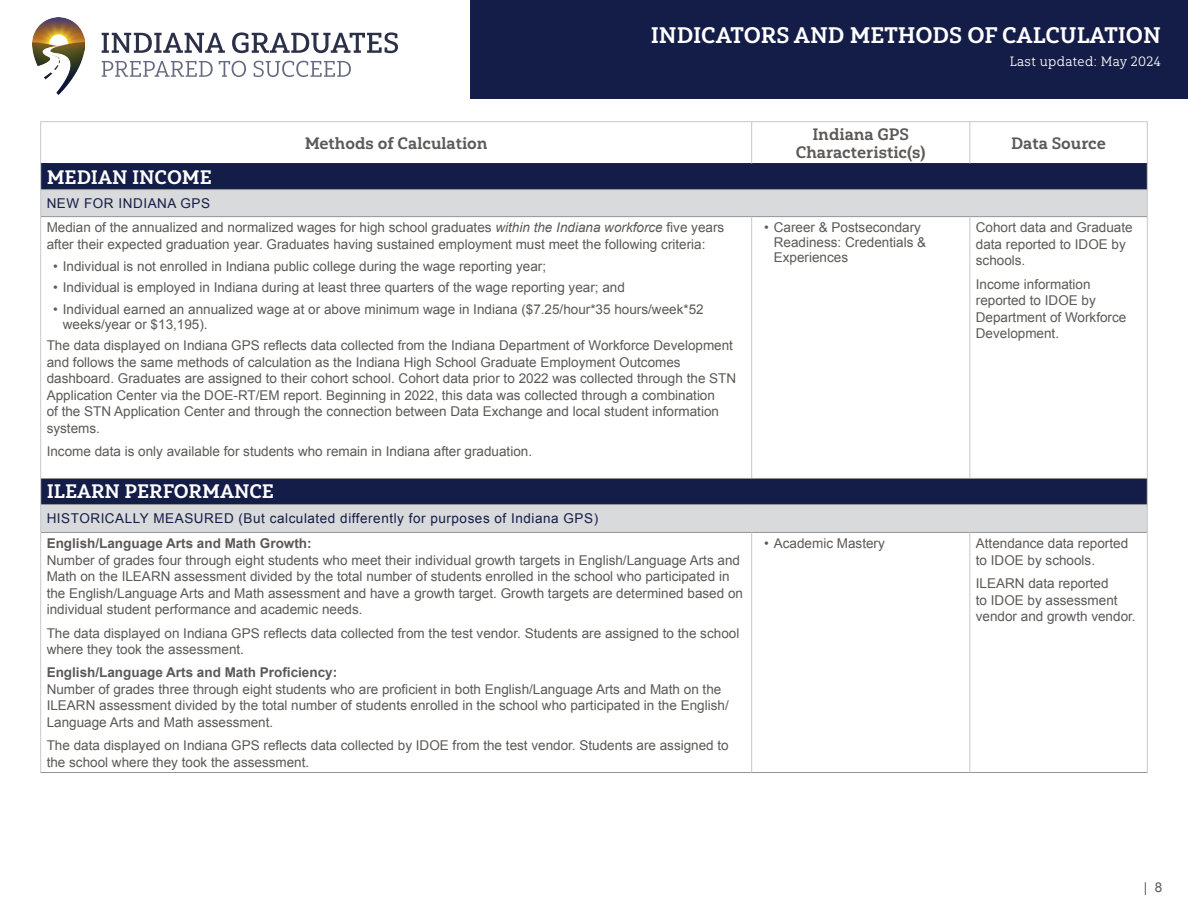
<style>
.page{position:relative;width:1188px;height:918px;background:#fff}
.page>*{position:absolute;margin:0;border:0;box-sizing:border-box;transform-origin:0 0}
.t1{font:22.5px "Yorkten Slab Nor Bol";color:#fff}
.Indicator{font:19.5px "Yorkten Slab Nor Bol";color:#fff}
.t2{font:16.5px/18px "Yorkten Slab Nor Bol";color:#5c5957;text-align:center}
.Paragraph_Text{font:13.5px/16.5px "Arial";color:#5c5957}
.Indicator-2{font:13.5px "Arial";letter-spacing:.04em;color:#141d47}
.t3{font:13.5px "Yorkten Slab Nor Boo";letter-spacing:.03em;color:#fff}
.s1{font-style:italic}
.s2{font-weight:700}
</style>
<div class="page">
<div style="left:470px;top:0;width:718px;height:99px;background:#141d47"></div>
<svg style="left:102px;top:33px;width:123px;height:20px"></svg>
<svg style="left:232px;top:32px;width:166px;height:21px"></svg>
<svg style="left:102px;top:61px;width:111px;height:16px"></svg>
<svg style="left:219px;top:61px;width:27px;height:16px"></svg>
<svg style="left:254px;top:61px;width:97px;height:16px"></svg>
<img style="left:32px;top:18px;width:53px;height:76px">
<div style="left:41px;top:164px;width:1106px;height:25px;background:#141d47"></div>
<svg style="left:41px;top:190px;width:1106px;height:342px"></svg>
<hr style="left:41px;top:189px;width:711px;height:1px;background:#939598">
<hr style="left:752px;top:189px;width:218px;height:1px;background:#939598">
<hr style="left:970px;top:189px;width:177px;height:1px;background:#939598">
<hr style="left:41px;top:216px;width:711px;height:1px;background:#939598">
<hr style="left:752px;top:216px;width:218px;height:1px;background:#939598">
<hr style="left:970px;top:216px;width:177px;height:1px;background:#939598">
<hr style="left:41px;top:504px;width:711px;height:1px;background:#939598">
<hr style="left:752px;top:504px;width:218px;height:1px;background:#939598">
<hr style="left:970px;top:504px;width:177px;height:1px;background:#939598">
<hr style="left:41px;top:532px;width:711px;height:1px;background:#939598">
<hr style="left:752px;top:532px;width:218px;height:1px;background:#939598">
<hr style="left:970px;top:532px;width:177px;height:1px;background:#939598">
<hr style="left:41px;top:478px;width:711px;height:1px;background:#939598">
<hr style="left:752px;top:478px;width:218px;height:1px;background:#939598">
<hr style="left:970px;top:478px;width:177px;height:1px;background:#939598">
<hr style="left:40px;top:772px;width:712px;height:1px;background:#939598">
<hr style="left:752px;top:772px;width:218px;height:1px;background:#939598">
<hr style="left:970px;top:772px;width:178px;height:1px;background:#939598">
<svg style="left:40px;top:164px;width:1px;height:53px"></svg>
<svg style="left:1147px;top:164px;width:1px;height:53px"></svg>
<hr style="left:40px;top:217px;width:1px;height:261px;background:#c7c8ca">
<hr style="left:751px;top:217px;width:1px;height:261px;background:#c7c8ca">
<hr style="left:970px;top:217px;width:1px;height:261px;background:#c7c8ca">
<hr style="left:1147px;top:217px;width:1px;height:261px;background:#c7c8ca">
<svg style="left:40px;top:478px;width:1px;height:54px"></svg>
<svg style="left:1147px;top:478px;width:1px;height:54px"></svg>
<hr style="left:40px;top:532px;width:1px;height:240px;background:#c7c8ca">
<hr style="left:751px;top:533px;width:1px;height:239px;background:#c7c8ca">
<hr style="left:970px;top:533px;width:1px;height:239px;background:#c7c8ca">
<hr style="left:1147px;top:532px;width:1px;height:240px;background:#c7c8ca">
<hr style="left:41px;top:163px;width:711px;height:1px;background:#141d47">
<hr style="left:752px;top:163px;width:218px;height:1px;background:#141d47">
<hr style="left:970px;top:163px;width:177px;height:1px;background:#141d47">
<hr style="left:40px;top:121px;width:712px;height:1px;background:#c7c8ca">
<hr style="left:40px;top:122px;width:1px;height:42px;background:#c7c8ca">
<hr style="left:752px;top:121px;width:218px;height:1px;background:#c7c8ca">
<hr style="left:751px;top:122px;width:1px;height:41px;background:#c7c8ca">
<hr style="left:970px;top:121px;width:178px;height:1px;background:#c7c8ca">
<hr style="left:970px;top:122px;width:1px;height:41px;background:#c7c8ca">
<hr style="left:1147px;top:122px;width:1px;height:42px;background:#c7c8ca">
<h1 class="t1" style="left:651px;top:21px;width:512px">INDICATORS AND METHODS OF CALCULATION</h1>
<p class="t3" style="left:1010px;top:53px;width:153px">Last updated: May 2024</p>
<p class="t2" style="left:305px;top:134px;width:184px">Methods of Calculation</p>
<p class="t2" style="left:796px;top:125px;width:131px">Indiana GPS<br>Characteristic(s)</p>
<p class="t2" style="left:1011px;top:134px;width:96px">Data Source</p>
<p class="Indicator" style="left:47px;top:165px;width:167px">MEDIAN INCOME</p>
<p class="Indicator-2" style="left:47px;top:194px;width:165px">NEW FOR INDIANA GPS</p>
<p class="Paragraph_Text" style="left:47px;top:220px;width:679px">Median of the annualized and normalized wages for high school graduates <span class="s1">within the Indiana workforce</span> five years after their expected graduation year. Graduates having sustained employment must meet the following criteria:</p>
<p class="Paragraph_Text" style="left:53px;top:258px;width:494px">• Individual is not enrolled in Indiana public college during the wage reporting year;</p>
<p class="Paragraph_Text" style="left:53px;top:280px;width:573px">• Individual is employed in Indiana during at least three quarters of the wage reporting year; and</p>
<p class="Paragraph_Text" style="left:63px;top:302px;width:642px;line-height:15px;text-indent:-10px">• Individual earned an annualized wage at or above minimum wage in Indiana ($7.25/hour*35 hours/week*52 weeks/year or $13,195).</p>
<p class="Paragraph_Text" style="left:47px;top:337px;width:691px">The data displayed on Indiana GPS reflects data collected from the Indiana Department of Workforce Development and follows the same methods of calculation as the Indiana High School Graduate Employment Outcomes dashboard. Graduates are assigned to their cohort school. Cohort data prior to 2022 was collected through the STN Application Center via the DOE-RT/EM report. Beginning in 2022, this data was collected through a combination<br>of the STN Application Center and through the connection between Data Exchange and local student information systems.</p>
<p class="Paragraph_Text" style="left:47px;top:443px;width:487px">Income data is only available for students who remain in Indiana after graduation.</p>
<p class="Indicator" style="left:47px;top:480px;width:229px">ILEARN PERFORMANCE</p>
<p class="Indicator-2" style="left:47px;top:510px;width:553px">HISTORICALLY MEASURED (But calculated differently for purposes of Indiana GPS)</p>
<p class="Paragraph_Text" style="left:47px;top:535px;width:698px"><span class="s2">English/Language Arts and Math Growth:<br></span>Number of grades four through eight students who meet their individual growth targets in English/Language Arts and Math on the ILEARN assessment divided by the total number of students enrolled in the school who participated in the English/Language Arts and Math assessment and have a growth target. Growth targets are determined based on individual student performance and academic needs.</p>
<p class="Paragraph_Text" style="left:47px;top:625px;width:694px">The data displayed on Indiana GPS reflects data collected from the test vendor. Students are assigned to the school where they took the assessment.</p>
<p class="Paragraph_Text" style="left:47px;top:664px;width:684px"><span class="s2">English/Language Arts and Math Proficiency:<br></span>Number of grades three through eight students who are proficient in both English/Language Arts and Math on the ILEARN assessment divided by the total number of students enrolled in the school who participated in the English/ Language Arts and Math assessment.</p>
<p class="Paragraph_Text" style="left:47px;top:737px;width:684px">The data displayed on Indiana GPS reflects data collected by IDOE from the test vendor. Students are assigned to the school where they took the assessment.</p>
<p class="Paragraph_Text" style="left:774px;top:220px;width:154px;line-height:15px;text-indent:-10px">• Career &amp; Postsecondary<br>Readiness: Credentials &amp;<br>Experiences</p>
<p class="Paragraph_Text" style="left:976px;top:220px;width:158px">Cohort data and Graduate data reported to IDOE by schools.</p>
<p class="Paragraph_Text" style="left:976px;top:276px;width:152px">Income information reported to IDOE by<br>Department of Workforce<br>Development.</p>
<p class="Paragraph_Text" style="left:764px;top:535px;width:122px">• Academic Mastery</p>
<p class="Paragraph_Text" style="left:976px;top:535px;width:154px">Attendance data reported to IDOE by schools.</p>
<p class="Paragraph_Text" style="left:976px;top:575px;width:161px">ILEARN data reported<br>to IDOE by assessment vendor and growth vendor.</p>
<p class="Paragraph_Text" style="left:1144px;top:879px;width:20px">| 8</p>
</div>
